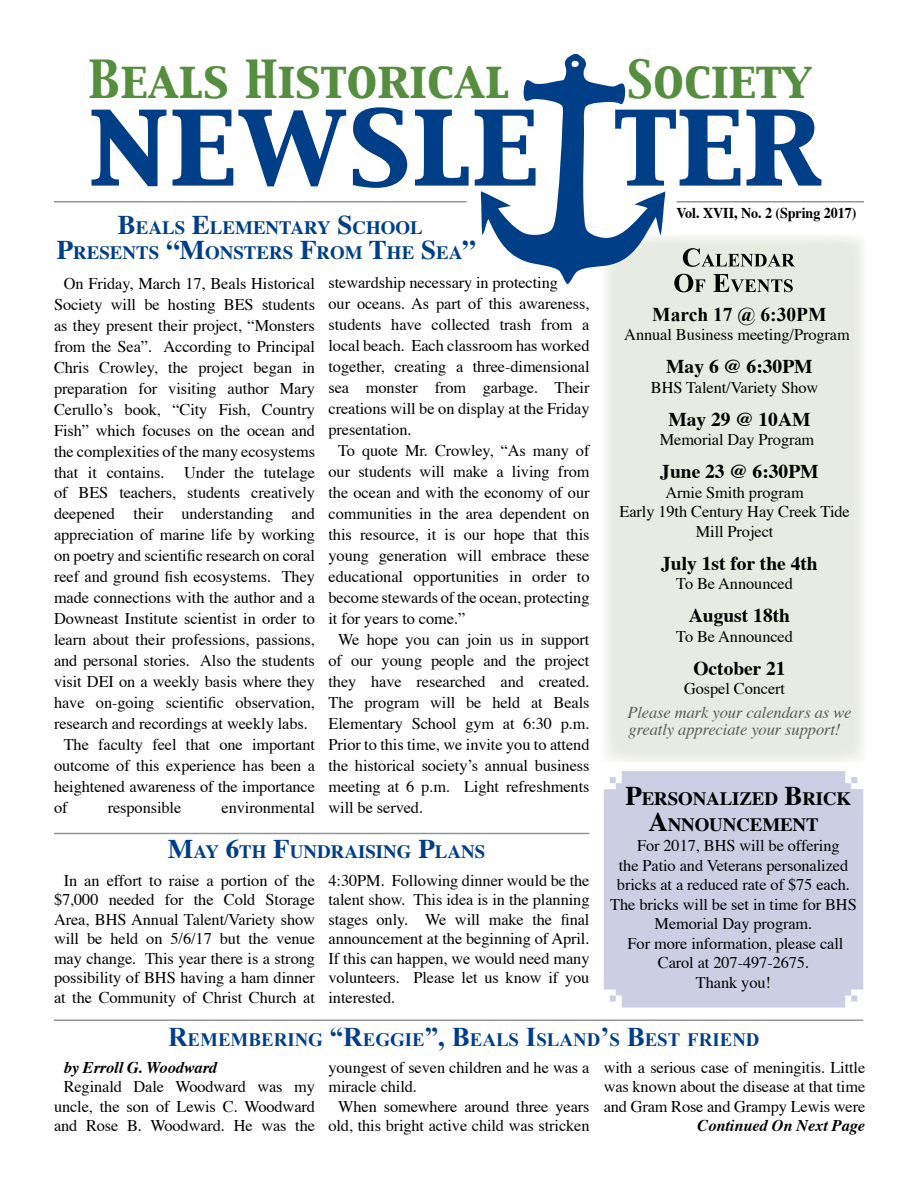
<style>
.page{position:relative;width:918px;height:1188px;background:#fff}
.page>*{position:absolute;margin:0;border:0;box-sizing:border-box;transform-origin:0 0}
.t1{font:46.5px "Capitals";color:#568e3f}
.t2{font:700 19.5px "Times";color:#000}
.t3{font:700 19.5px "Times New Roman";color:#000}
.t4{font:700 18.9px/25.5px "Times";color:#003f88;text-align:center}
.t5{font:700 18.9px "Times New Roman";color:#003f88}
.t6{font:700 18.9px/25.5px "Times";letter-spacing:-.005em;color:#000;text-align:center}
.t7{font:italic 16.5px/16.5px "Times";letter-spacing:-.005em;color:#58595b}
.t8{font:16.35px/19.5px "Times";letter-spacing:-.005em;color:#000;text-align:center}
.t9{font:italic 700 16.35px "Times";letter-spacing:-.005em;color:#000}
.t10{font:700 15px "Times";letter-spacing:-.005em;color:#000;scale:.94 1}
.s1{font-size:27px}
</style>
<div class="page">
<div style="left:604px;top:771px;width:259px;height:237px;background:#cccfe4"></div>
<div style="left:605px;top:236px;width:258px;height:525px;background:#e8ebe1"></div>
<svg style="left:481px;top:54px;width:184px;height:230px"></svg>
<svg style="left:92px;top:107px;width:729px;height:81px"></svg>
<hr style="left:54px;top:201px;width:412px;height:1px;background:#939598">
<hr style="left:676px;top:201px;width:188px;height:1px;background:#939598">
<svg style="left:674px;top:274px;width:119px;height:18px;background:#a6a9a1"></svg>
<svg style="left:683px;top:248px;width:112px;height:19px;background:#adb0a8"></svg>
<hr style="left:54px;top:833px;width:536px;height:1px;background:#939598">
<hr style="left:54px;top:1020px;width:809px;height:1px;background:#939598">
<h1 class="t1" style="left:88px;top:47px;width:423px">Beals Historical</h1>
<h1 class="t1" style="left:627px;top:47px;width:187px">Society</h1>
<p class="t4" style="left:57px;top:215px;width:421px"><span class="s1">B</span>EALS <span class="s1">E</span>LEMENTARY <span class="s1">S</span>CHOOL<br><span class="s1">P</span>RESENTS <span class="s1">“M</span>ONSTERS <span class="s1">F</span>ROM <span class="s1">T</span>HE <span class="s1">S</span>EA<span class="s1">”</span></p>
<p class="t8" style="left:64px;top:274px;width:253px">On Friday, March 17, Beals Historical</p>
<p class="t8" style="left:54px;top:295px;width:263px">Society will be hosting BES students</p>
<p class="t8" style="left:54px;top:316px;width:263px">as they present their project, “Monsters</p>
<p class="t8" style="left:54px;top:337px;width:263px">from the Sea”. According to Principal</p>
<p class="t8" style="left:54px;top:358px;width:263px">Chris Crowley, the project began in</p>
<p class="t8" style="left:54px;top:379px;width:263px">preparation for visiting author Mary</p>
<p class="t8" style="left:54px;top:400px;width:263px">Cerullo’s book, “City Fish, Country</p>
<p class="t8" style="left:54px;top:421px;width:263px">Fish” which focuses on the ocean and</p>
<p class="t8" style="left:54px;top:442px;width:263px">the complexities of the many ecosystems</p>
<p class="t8" style="left:54px;top:463px;width:263px">that it contains. Under the tutelage</p>
<p class="t8" style="left:54px;top:484px;width:263px">of BES teachers, students creatively</p>
<p class="t8" style="left:54px;top:505px;width:263px">deepened their understanding and</p>
<p class="t8" style="left:54px;top:526px;width:263px">appreciation of marine life by working</p>
<p class="t8" style="left:54px;top:547px;width:263px">on poetry and scientific research on coral</p>
<p class="t8" style="left:54px;top:568px;width:263px">reef and ground fish ecosystems. They</p>
<p class="t8" style="left:54px;top:589px;width:263px">made connections with the author and a</p>
<p class="t8" style="left:54px;top:610px;width:263px">Downeast Institute scientist in order to</p>
<p class="t8" style="left:54px;top:631px;width:262px">learn about their professions, passions,</p>
<p class="t8" style="left:54px;top:652px;width:262px">and personal stories. Also the students</p>
<p class="t8" style="left:54px;top:673px;width:262px">visit DEI on a weekly basis where they</p>
<p class="t8" style="left:54px;top:694px;width:263px">have on-going scientific observation,</p>
<p class="t8" style="left:54px;top:715px;width:255px">research and recordings at weekly labs.</p>
<p class="t8" style="left:64px;top:736px;width:253px">The faculty feel that one important</p>
<p class="t8" style="left:54px;top:757px;width:263px">outcome of this experience has been a</p>
<p class="t8" style="left:54px;top:778px;width:263px">heightened awareness of the importance</p>
<p class="t8" style="left:54px;top:799px;width:15px">of</p>
<p class="t8" style="left:108px;top:799px;width:75px">responsible</p>
<p class="t8" style="left:222px;top:799px;width:95px">environmental</p>
<p class="t8" style="left:329px;top:274px;width:231px">stewardship necessary in protecting</p>
<p class="t8" style="left:329px;top:295px;width:263px">our oceans. As part of this awareness,</p>
<p class="t8" style="left:329px;top:316px;width:263px">students have collected trash from a</p>
<p class="t8" style="left:329px;top:337px;width:263px">local beach. Each classroom has worked</p>
<p class="t8" style="left:329px;top:358px;width:263px">together, creating a three-dimensional</p>
<p class="t8" style="left:329px;top:379px;width:263px">sea monster from garbage. Their</p>
<p class="t8" style="left:329px;top:400px;width:263px">creations will be on display at the Friday</p>
<p class="t8" style="left:329px;top:421px;width:85px">presentation.</p>
<p class="t8" style="left:338px;top:442px;width:253px">To quote Mr. Crowley, “As many of</p>
<p class="t8" style="left:329px;top:463px;width:263px">our students will make a living from</p>
<p class="t8" style="left:329px;top:484px;width:263px">the ocean and with the economy of our</p>
<p class="t8" style="left:329px;top:505px;width:263px">communities in the area dependent on</p>
<p class="t8" style="left:329px;top:526px;width:262px">this resource, it is our hope that this</p>
<p class="t8" style="left:329px;top:547px;width:263px">young generation will embrace these</p>
<p class="t8" style="left:329px;top:568px;width:263px">educational opportunities in order to</p>
<p class="t8" style="left:329px;top:589px;width:263px">become stewards of the ocean, protecting</p>
<p class="t8" style="left:329px;top:610px;width:138px">it for years to come.”</p>
<p class="t8" style="left:338px;top:631px;width:253px">We hope you can join us in support</p>
<p class="t8" style="left:329px;top:652px;width:263px">of our young people and the project</p>
<p class="t8" style="left:329px;top:673px;width:263px">they have researched and created.</p>
<p class="t8" style="left:329px;top:694px;width:263px">The program will be held at Beals</p>
<p class="t8" style="left:329px;top:715px;width:263px">Elementary School gym at 6:30 p.m.</p>
<p class="t8" style="left:329px;top:736px;width:263px">Prior to this time, we invite you to attend</p>
<p class="t8" style="left:329px;top:757px;width:263px">the historical society’s annual business</p>
<p class="t8" style="left:329px;top:778px;width:263px">meeting at 6 p.m. Light refreshments</p>
<p class="t8" style="left:329px;top:799px;width:96px">will be served.</p>
<p class="t4" style="left:168px;top:839px;width:319px"><span class="s1">M</span>AY <span class="s1">6</span>TH <span class="s1">F</span>UNDRAISING <span class="s1">P</span>LANS</p>
<p class="t8" style="left:54px;top:872px;width:263px">In an effort to raise a portion of the $7,000 needed for the Cold Storage Area, BHS Annual Talent/Variety show will be held on 5/6/17 but the venue may change. This year there is a strong possibility of BHS having a ham dinner at the Community of Christ Church at</p>
<p class="t8" style="left:329px;top:872px;width:263px;text-align:justify">4:30PM. Following dinner would be the talent show. This idea is in the planning stages only. We will make the final announcement at the beginning of April.<br>If this can happen, we would need many volunteers. Please let us know if you interested.</p>
<p class="t10" style="left:676px;top:203px;width:193px">Vol. XVII, No. 2 (Spring 2017)</p>
<p class="t3" style="left:652px;top:303px;width:176px">March 17 @ 6:30PM</p>
<p class="t8" style="left:624px;top:326px;width:227px">Annual Business meeting/Program</p>
<p class="t2" style="left:666px;top:354px;width:148px">May 6 @ 6:30PM</p>
<p class="t8" style="left:651px;top:378px;width:169px">BHS Talent/Variety Show</p>
<p class="t2" style="left:668px;top:406px;width:144px">May 29 @ 10AM</p>
<p class="t8" style="left:660px;top:431px;width:156px">Memorial Day Program</p>
<p class="t2" style="left:660px;top:459px;width:160px">June 23 @ 6:30PM</p>
<p class="t8" style="left:619px;top:483px;width:232px">Arnie Smith program<br>Early 19th Century Hay Creek Tide<br>Mill Project</p>
<p class="t2" style="left:661px;top:550px;width:158px">July 1st for the 4th</p>
<p class="t8" style="left:676px;top:575px;width:118px">To Be Announced</p>
<p class="t2" style="left:689px;top:603px;width:103px">August 18th</p>
<p class="t8" style="left:676px;top:627px;width:118px">To Be Announced</p>
<p class="t2" style="left:693px;top:655px;width:94px">October 21</p>
<p class="t8" style="left:684px;top:680px;width:103px">Gospel Concert</p>
<p class="t7" style="left:627px;top:705px;width:226px">Please mark your calendars as we greatly appreciate your support!</p>
<p class="t6" style="left:625px;top:787px;width:227px"><span class="s1">P</span>ERSONALIZED <span class="s1">B</span>RICK<br><span class="s1">A</span>NNOUNCEMENT</p>
<p class="t8" style="left:610px;top:837px;width:248px">For 2017, BHS will be offering<br>the Patio and Veterans personalized bricks at a reduced rate of $75 each.<br>The bricks will be set in time for BHS<br>Memorial Day program.<br>For more information, please call<br>Carol at 207-497-2675.<br>Thank you!</p>
<p class="t5" style="left:168px;top:1028px;width:593px"><span class="s1">R</span>EMEMBERING <span class="s1">“R</span>EGGIE<span class="s1">”, B</span>EALS <span class="s1">I</span>SLAND<span class="s1">’</span>S <span class="s1">B</span>EST FRIEND</p>
<p class="t8" style="left:328px;top:1059px;width:263px">youngest of seven children and he was a</p>
<p class="t8" style="left:328px;top:1078px;width:90px">miracle child.</p>
<p class="t8" style="left:338px;top:1098px;width:253px">When somewhere around three years</p>
<p class="t8" style="left:328px;top:1117px;width:263px">old, this bright active child was stricken</p>
<p class="t9" style="left:64px;top:1057px;width:155px">by Erroll G. Woodward</p>
<p class="t8" style="left:54px;top:1078px;width:263px">Reginald Dale Woodward was my uncle, the son of Lewis C. Woodward and Rose B. Woodward. He was the</p>
<p class="t8" style="left:604px;top:1059px;width:263px;text-align:justify">with a serious case of meningitis. Little was known about the disease at that time and Gram Rose and Grampy Lewis were</p>
<p class="t9" style="left:698px;top:1115px;width:169px">Continued On Next Page</p>
</div>
